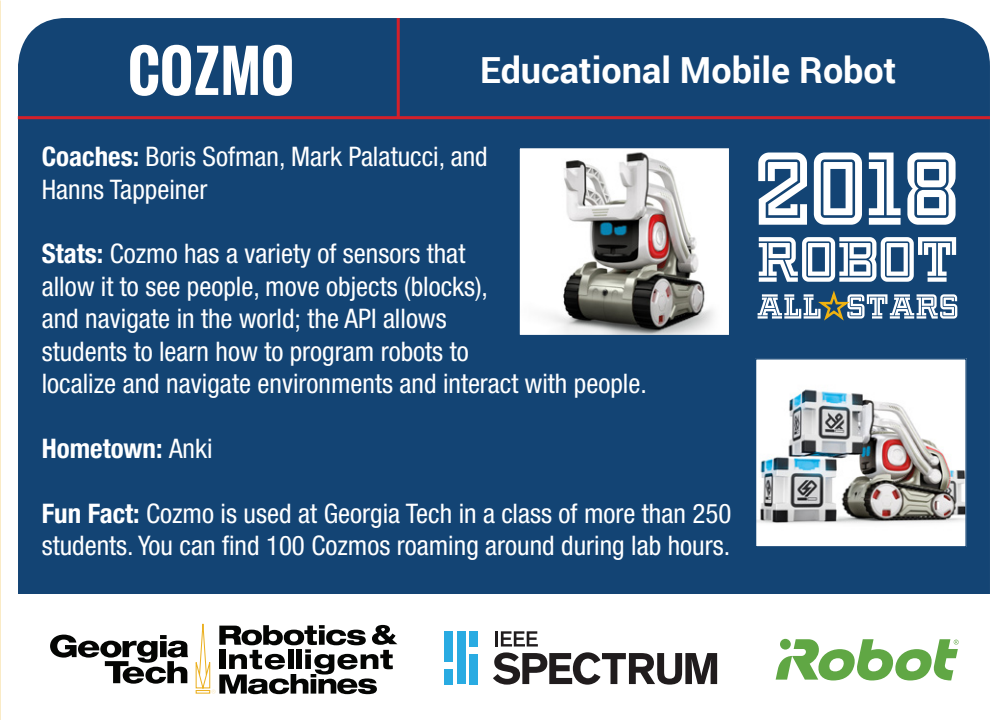
<style>
.page{position:relative;width:1008px;height:720px;background:#fff}
.page>*{position:absolute;margin:0;border:0;box-sizing:border-box;transform-origin:0 0}
.t1{font:700 56px "Oswald";color:#fff}
.t2{font:700 36px "Roboto";color:#fff}
.t3{font:condensed 27.2px/32.4px "Helvetica Neue LT Std";color:#fff}
.t4{font:700 condensed 27.2px "Helvetica Neue LT Std";color:#fff}
.s1{font-weight:700}
.s2{font-weight:400}
</style>
<div class="page">
<svg style="left:0;top:18px;width:1px;height:684px"></svg>
<img style="left:0;top:66px;width:1px;height:588px">
<div style="left:18px;top:18px;width:972px;height:576px;background:#134474"></div>
<hr style="left:397px;top:18px;width:3px;height:100px;background:#d3202a">
<img style="left:757px;top:360px;width:208px;height:186px">
<div style="left:755px;top:358px;width:212px;height:190px;border:1px solid #134474"></div>
<svg style="left:758px;top:237px;width:199px;height:87px"></svg>
<svg style="left:758px;top:153px;width:198px;height:72px"></svg>
<hr style="left:18px;top:116px;width:972px;height:3px;background:#d3202a">
<div style="left:445px;top:631px;width:8px;height:30px;background:#29abe2"></div>
<div style="left:445px;top:669px;width:8px;height:15px;background:#29abe2"></div>
<div style="left:469px;top:654px;width:9px;height:30px;background:#29abe2"></div>
<div style="left:469px;top:631px;width:9px;height:16px;background:#29abe2"></div>
<div style="left:457px;top:631px;width:9px;height:53px;background:#29abe2"></div>
<svg style="left:493px;top:631px;width:224px;height:54px"></svg>
<svg style="left:776px;top:639px;width:183px;height:41px"></svg>
<svg style="left:50px;top:635px;width:138px;height:49px"></svg>
<svg style="left:195px;top:624px;width:202px;height:70px"></svg>
<img style="left:520px;top:149px;width:208px;height:185px">
<div style="left:518px;top:147px;width:212px;height:189px;border:1px solid #134474"></div>
<p class="t1" style="left:128px;top:29px;width:168px">COZMO</p>
<p class="t2" style="left:480px;top:45px;width:418px">Educational Mobile Robot</p>
<p class="t3" style="left:42px;top:140px;width:447px"><span class="s1">Coaches:</span> Boris Sofman, Mark Palatucci, and<br>Hanns Tappeiner</p>
<p class="t3" style="left:42px;top:237px;width:607px"><span class="s1">Stats:</span> Cozmo has a variety of sensors that<br>allow it to see people, move objects (blocks),<br>and navigate in the world; the API allows<br>students to learn how to program robots to<br>localize and navigate environments and interact with people.</p>
<p class="t4" style="left:42px;top:432px;width:172px">Hometown: <span class="s2">Anki</span></p>
<p class="t3" style="left:42px;top:497px;width:691px"><span class="s1">Fun Fact:</span> Cozmo is used at Georgia Tech in a class of more than 250 students. You can find 100 Cozmos roaming around during lab hours.</p>
</div>
